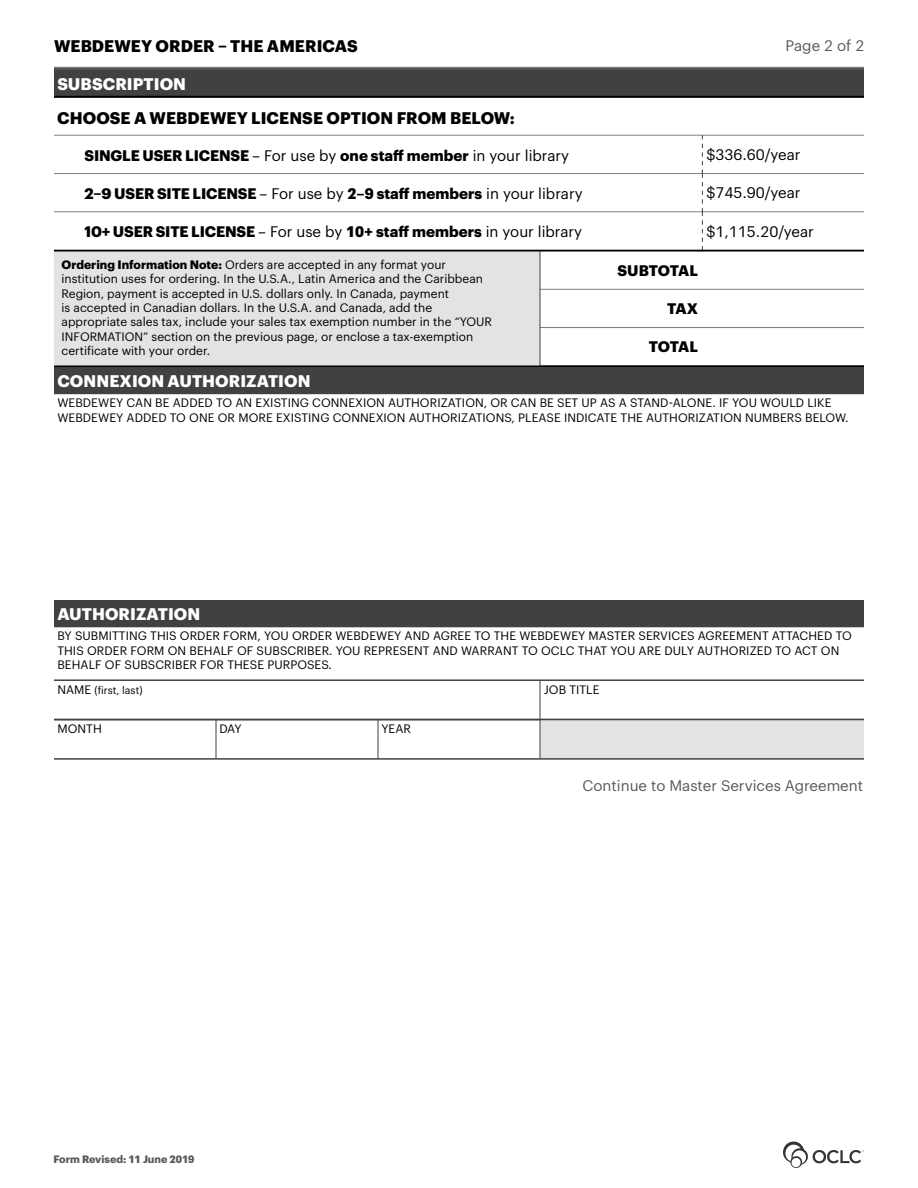
<style>
.page{position:relative;width:918px;height:1188px;background:#fff}
.page>*{position:absolute;margin:0;border:0;box-sizing:border-box;transform-origin:0 0}
.t1{font:700 16.5px "Graphik";letter-spacing:.005em;color:#000}
.t2{font:700 16.5px "Graphik";letter-spacing:.005em;color:#fff}
.t3{font:700 15px "Graphik";letter-spacing:-.01em;color:#000}
.t4{font:15px "Graphik";color:#58595b}
.t5{font:15px "Graphik";color:#000}
.t6{font:12px/14.4px "Graphik";color:#000}
.t7{font:700 10.5px "Graphik";color:#58595b}
.t8{font:10.5px "Graphik";color:#000}
.s1{font-weight:400}
.s2{font-weight:700}
.s3{font-size:12px}
</style>
<div class="page">
<div style="left:54px;top:70px;width:810px;height:26px;background:#414042"></div>
<hr style="left:54px;top:135px;width:810px;height:1px;background:#808285">
<hr style="left:54px;top:173px;width:810px;height:1px;background:#808285">
<hr style="left:54px;top:211px;width:810px;height:1px;background:#808285">
<svg style="left:702px;top:135px;width:1px;height:115px"></svg>
<hr style="left:540px;top:289px;width:324px;height:1px;background:#808285">
<hr style="left:540px;top:327px;width:324px;height:1px;background:#808285">
<hr style="left:540px;top:365px;width:324px;height:1px;background:#808285">
<div style="left:54px;top:250px;width:486px;height:116px;background:#e2e3e4"></div>
<hr style="left:540px;top:250px;width:1px;height:116px;background:#414042">
<hr style="left:54px;top:251px;width:810px;height:1px;background:#808285">
<hr style="left:54px;top:250px;width:810px;height:1px;background:#000">
<hr style="left:54px;top:366px;width:810px;height:1px;background:#000">
<div style="left:54px;top:367px;width:810px;height:26px;background:#414042"></div>
<hr style="left:54px;top:393px;width:810px;height:1px;background:#414042">
<hr style="left:54px;top:68px;width:810px;height:2px;background:#414042">
<hr style="left:54px;top:67px;width:810px;height:1px;background:#808285">
<div style="left:54px;top:600px;width:810px;height:26px;background:#414042"></div>
<hr style="left:54px;top:679px;width:810px;height:2px;background:#414042">
<hr style="left:54px;top:626px;width:810px;height:1px;background:#414042">
<div style="left:540px;top:719px;width:324px;height:40px;background:#e2e3e4"></div>
<hr style="left:54px;top:719px;width:810px;height:1px;background:#414042">
<hr style="left:54px;top:758px;width:810px;height:2px;background:#414042">
<hr style="left:540px;top:720px;width:1px;height:39px;background:#414042">
<hr style="left:540px;top:681px;width:1px;height:39px;background:#414042">
<hr style="left:216px;top:720px;width:1px;height:39px;background:#414042">
<hr style="left:378px;top:720px;width:1px;height:39px;background:#414042">
<svg style="left:783px;top:1142px;width:81px;height:26px"></svg>
<hr style="left:54px;top:96px;width:810px;height:2px;background:#000">
<h1 class="t1" style="left:54px;top:34px;width:305px">WEBDEWEY ORDER – THE AMERICAS</h1>
<h1 class="t2" style="left:57px;top:71px;width:130px">SUBSCRIPTION</h1>
<h1 class="t1" style="left:57px;top:105px;width:459px">CHOOSE A WEBDEWEY LICENSE OPTION FROM BELOW:</h1>
<p class="t3" style="left:85px;top:144px;width:486px">SINGLE USER LICENSE <span class="s1">– For use by</span> one staff member <span class="s1">in your library</span></p>
<p class="t3" style="left:84px;top:182px;width:500px">2–9 USER SITE LICENSE <span class="s1">– For use by</span> 2–9 staff members <span class="s1">in your library</span></p>
<p class="t3" style="left:84px;top:220px;width:499px">10+ USER SITE LICENSE <span class="s1">– For use by</span> 10+ staff members <span class="s1">in your library</span></p>
<p class="t6" style="left:62px;top:256px;width:432px"><span class="s2">Ordering Information Note:</span> Orders are accepted in any format your institution uses for ordering. In the U.S.A., Latin America and the Caribbean Region, payment is accepted in U.S. dollars only. In Canada, payment<br>is accepted in Canadian dollars. In the U.S.A. and Canada, add the appropriate sales tax, include your sales tax exemption number in the “YOUR INFORMATION” section on the previous page, or enclose a tax-exemption certificate with your order.</p>
<h1 class="t2" style="left:57px;top:369px;width:255px">CONNEXION AUTHORIZATION</h1>
<p class="t4" style="left:786px;top:34px;width:80px">Page 2 of 2</p>
<p class="t5" style="left:706px;top:143px;width:96px">$336.60/year</p>
<p class="t5" style="left:706px;top:182px;width:96px">$745.90/year</p>
<p class="t5" style="left:706px;top:220px;width:109px">$1,115.20/year</p>
<p class="t3" style="left:618px;top:259px;width:82px">SUBTOTAL</p>
<p class="t3" style="left:667px;top:297px;width:32px">TAX</p>
<p class="t3" style="left:649px;top:335px;width:51px">TOTAL</p>
<p class="t6" style="left:57px;top:395px;width:793px">WEBDEWEY CAN BE ADDED TO AN EXISTING CONNEXION AUTHORIZATION, OR CAN BE SET UP AS A STAND-ALONE. IF YOU WOULD LIKE<br>WEBDEWEY ADDED TO ONE OR MORE EXISTING CONNEXION AUTHORIZATIONS, PLEASE INDICATE THE AUTHORIZATION NUMBERS BELOW.</p>
<h1 class="t2" style="left:57px;top:602px;width:144px">AUTHORIZATION</h1>
<p class="t6" style="left:57px;top:628px;width:796px">BY SUBMITTING THIS ORDER FORM, YOU ORDER WEBDEWEY AND AGREE TO THE WEBDEWEY MASTER SERVICES AGREEMENT ATTACHED TO<br>THIS ORDER FORM ON BEHALF OF SUBSCRIBER. YOU REPRESENT AND WARRANT TO OCLC THAT YOU ARE DULY AUTHORIZED TO ACT ON<br>BEHALF OF SUBSCRIBER FOR THESE PURPOSES.</p>
<p class="t8" style="left:57px;top:682px;width:87px"><span class="s3">NAME</span> (first, last)</p>
<p class="t6" style="left:544px;top:681px;width:57px">JOB TITLE</p>
<p class="t6" style="left:57px;top:720px;width:46px">MONTH</p>
<p class="t6" style="left:219px;top:720px;width:24px">DAY</p>
<p class="t6" style="left:381px;top:720px;width:31px">YEAR</p>
<p class="t7" style="left:53px;top:1151px;width:143px">Form Revised: 11 June 2019</p>
<p class="t4" style="left:583px;top:774px;width:282px">Continue to Master Services Agreement</p>
</div>
